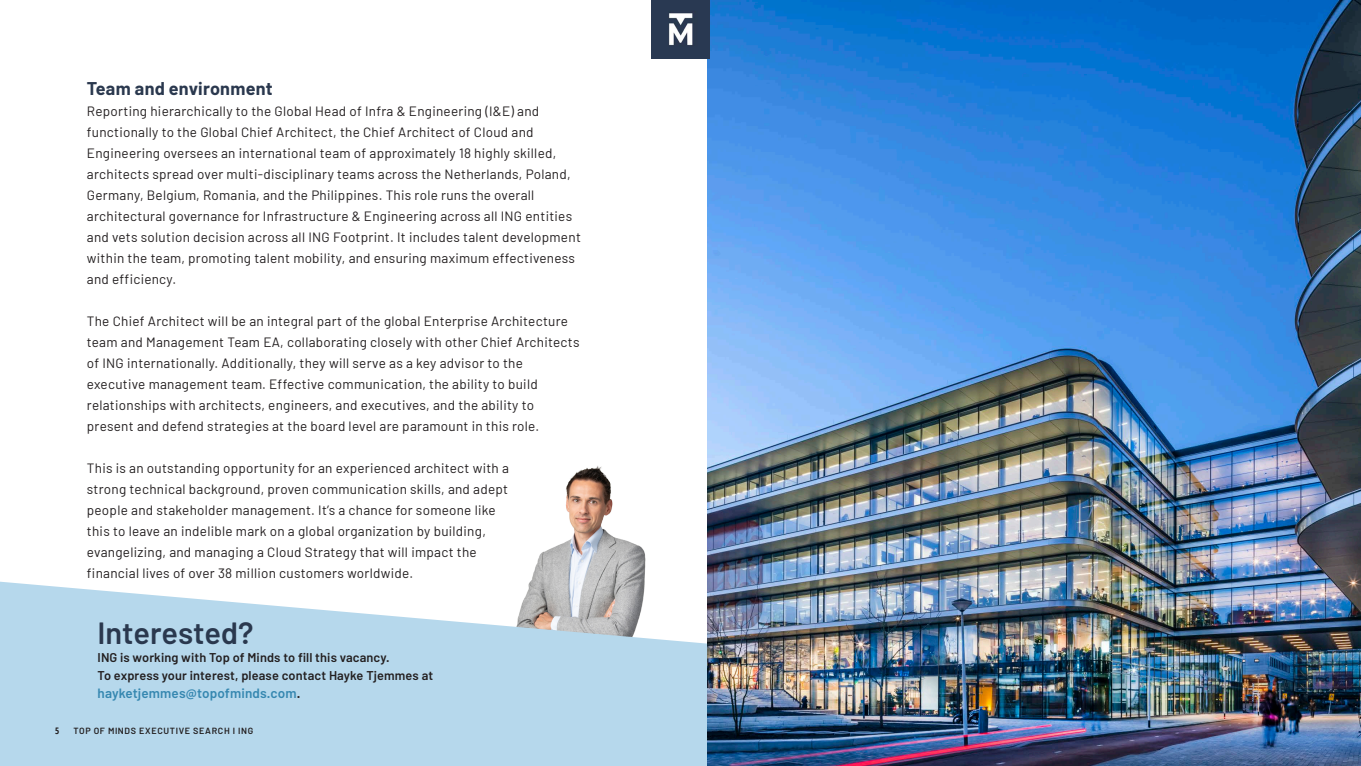
<style>
.page{position:relative;width:1361px;height:766px;background:#fff}
.page>*{position:absolute;margin:0;border:0;box-sizing:border-box;transform-origin:0 0}
.t1{font:600 30.75px "Barlow";color:#2a384e}
.t2{font:700 18px "Barlow";letter-spacing:.01em;color:#2a384e}
.t3{font:13.5px/21px "Barlow";letter-spacing:.02em;color:#231f20}
.t4{font:600 13.5px "Barlow";letter-spacing:.01em;color:#3587b0}
.t5{font:600 12.75px "Barlow";letter-spacing:.01em;color:#231f20}
.t6{font:600 9px "Barlow";letter-spacing:.07em;color:#231f20}
.t7{font:700 condensed 9px "Open Sans";color:#231f20}
.s1{color:#231f20}
</style>
<div class="page">
<img style="left:531px;top:466px;width:115px;height:115px">
<svg style="left:0;top:581px;width:707px;height:184px;background:#bfdbeb"></svg>
<img style="left:707px;top:0;width:654px;height:765px">
<img style="left:651px;top:0;width:58px;height:58px">
<p class="t2" style="left:87px;top:75px;width:187px">Team and environment</p>
<p class="t3" style="left:87px;top:99px;width:495px">Reporting hierarchically to the Global Head of Infra &amp; Engineering (I&amp;E) and functionally to the Global Chief Architect, the Chief Architect of Cloud and Engineering oversees an international team of approximately 18 highly skilled, architects spread over multi-disciplinary teams across the Netherlands, Poland, Germany, Belgium, Romania, and the Philippines. This role runs the overall architectural governance for Infrastructure &amp; Engineering across all ING entities and vets solution decision across all ING Footprint. It includes talent development within the team, promoting talent mobility, and ensuring maximum effectiveness and efficiency.</p>
<p class="t3" style="left:87px;top:309px;width:494px">The Chief Architect will be an integral part of the global Enterprise Architecture team and Management Team EA, collaborating closely with other Chief Architects of ING internationally. Additionally, they will serve as a key advisor to the executive management team. Effective communication, the ability to build relationships with architects, engineers, and executives, and the ability to present and defend strategies at the board level are paramount in this role.</p>
<p class="t3" style="left:87px;top:456px;width:424px">This is an outstanding opportunity for an experienced architect with a</p>
<p class="t3" style="left:87px;top:477px;width:423px">strong technical background, proven communication skills, and adept</p>
<p class="t3" style="left:87px;top:498px;width:410px">people and stakeholder management. It’s a chance for someone like</p>
<p class="t3" style="left:87px;top:519px;width:400px">this to leave an indelible mark on a global organization by building,</p>
<p class="t3" style="left:87px;top:540px;width:391px">evangelizing, and managing a Cloud Strategy that will impact the</p>
<p class="t3" style="left:87px;top:561px;width:328px">financial lives of over 38 million customers worldwide.</p>
<p class="t1" style="left:98px;top:613px;width:157px">Interested?</p>
<p class="t5" style="left:98px;top:649px;width:294px">ING is working with Top of Minds to fill this vacancy.</p>
<p class="t5" style="left:98px;top:667px;width:337px">To express your interest, please contact Hayke Tjemmes at</p>
<p class="t4" style="left:98px;top:684px;width:204px">hayketjemmes@topofminds.com<span class="s1">.</span></p>
<p class="t7" style="left:55px;top:724px;width:6px">5</p>
<p class="t6" style="left:73px;top:725px;width:181px">TOP OF MINDS EXECUTIVE SEARCH I ING</p>
</div>
